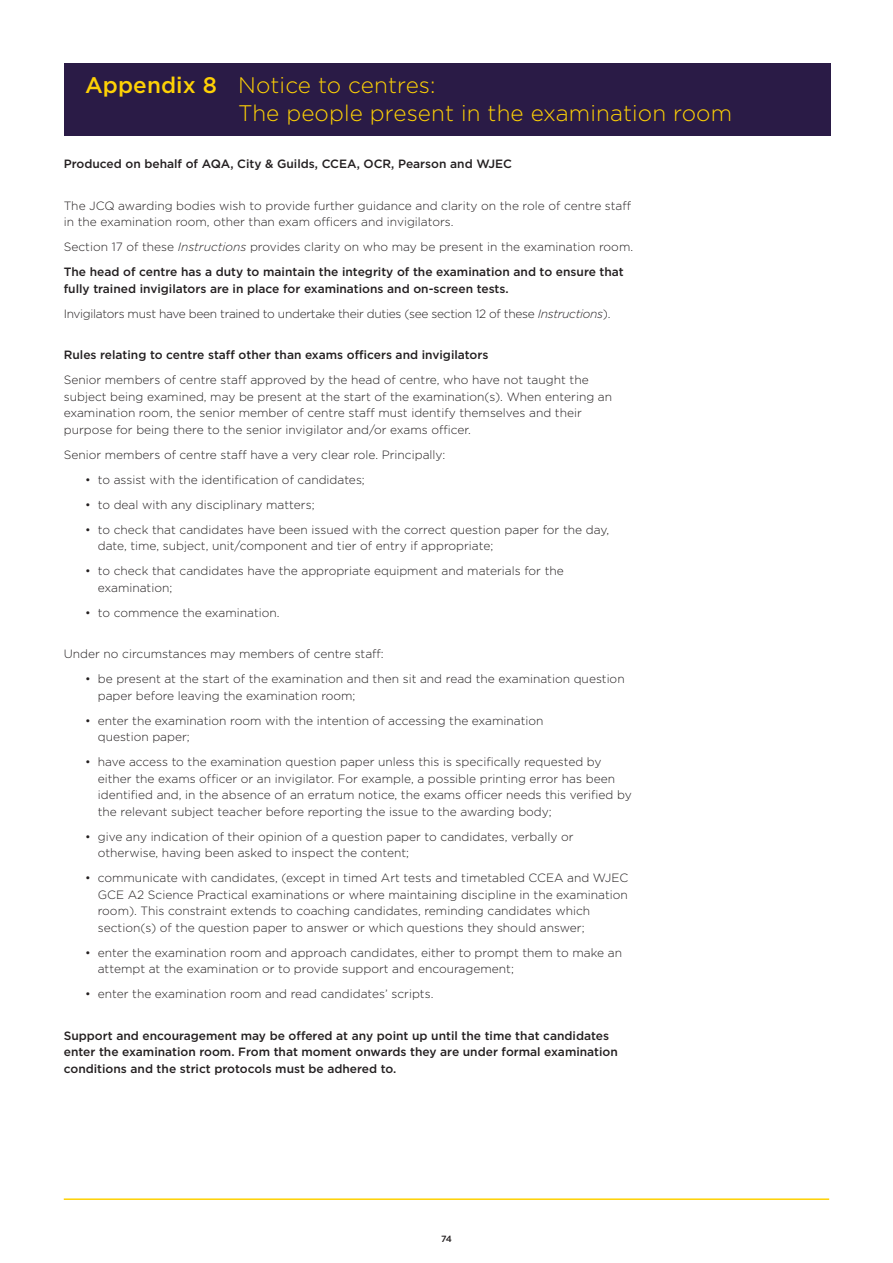
<style>
.page{position:relative;width:893px;height:1263px;background:#fff}
.page>*{position:absolute;margin:0;border:0;box-sizing:border-box;transform-origin:0 0}
.Heading_1_Bold{font:300 22.5px/28.5px "Gotham";letter-spacing:.005em;color:#fed105}
.NEW_BODY{font:300 12px/16.5px "Gotham";color:#231f20}
.NEW_BODY-2{font:500 12px/16.5px "Gotham";color:#231f20}
.NEW_BODY-3{font:300 12px "Gotham";letter-spacing:-.025em;color:#231f20}
.t1{font:500 9px "Gotham";color:#231f20}
.s1{font-weight:500}
.s2{font-style:italic}
</style>
<div class="page">
<hr style="left:64px;top:1198px;width:765px;height:2px;background:#fed105">
<div style="left:64px;top:64px;width:767px;height:72px;background:#2a1b46"></div>
<p class="Heading_1_Bold" style="left:238px;top:70px;width:495px;text-indent:-153px"><span class="s1">Appendix 8</span> Notice to centres:<br>The people present in the examination room</p>
<p class="NEW_BODY-2" style="left:64px;top:155px;width:450px">Produced on behalf of AQA, City &amp; Guilds, CCEA, OCR, Pearson and WJEC</p>
<p class="NEW_BODY" style="left:64px;top:197px;width:569px">The JCQ awarding bodies wish to provide further guidance and clarity on the role of centre staff in the examination room, other than exam officers and invigilators.</p>
<p class="NEW_BODY" style="left:64px;top:239px;width:571px">Section 17 of these <span class="s2">Instructions</span> provides clarity on who may be present in the examination room.</p>
<p class="NEW_BODY-2" style="left:64px;top:263px;width:562px">The head of centre has a duty to maintain the integrity of the examination and to ensure that fully trained invigilators are in place for examinations and on-screen tests.</p>
<p class="NEW_BODY-3" style="left:64px;top:307px;width:548px">Invigilators must have been trained to undertake their duties (see section 12 of these <span class="s2">Instructions</span>).</p>
<p class="NEW_BODY-2" style="left:64px;top:346px;width:426px">Rules relating to centre staff other than exams officers and invigilators</p>
<p class="NEW_BODY" style="left:64px;top:372px;width:550px">Senior members of centre staff approved by the head of centre, who have not taught the subject being examined, may be present at the start of the examination(s). When entering an examination room, the senior member of centre staff must identify themselves and their purpose for being there to the senior invigilator and/or exams officer.</p>
<p class="NEW_BODY" style="left:64px;top:446px;width:383px">Senior members of centre staff have a very clear role. Principally:</p>
<p class="NEW_BODY" style="left:85px;top:471px;width:281px">• to assist with the identification of candidates;</p>
<p class="NEW_BODY" style="left:85px;top:496px;width:231px">• to deal with any disciplinary matters;</p>
<p class="NEW_BODY" style="left:98px;top:521px;width:513px;text-indent:-13px">• to check that candidates have been issued with the correct question paper for the day, date, time, subject, unit/component and tier of entry if appropriate;</p>
<p class="NEW_BODY" style="left:98px;top:563px;width:467px;text-indent:-13px">• to check that candidates have the appropriate equipment and materials for the examination;</p>
<p class="NEW_BODY" style="left:85px;top:604px;width:196px">• to commence the examination.</p>
<p class="NEW_BODY" style="left:64px;top:646px;width:322px">Under no circumstances may members of centre staff:</p>
<p class="NEW_BODY" style="left:98px;top:671px;width:528px;text-indent:-13px">• be present at the start of the examination and then sit and read the examination question paper before leaving the examination room;</p>
<p class="NEW_BODY" style="left:98px;top:712px;width:447px;text-indent:-13px">• enter the examination room with the intention of accessing the examination question paper;</p>
<p class="NEW_BODY" style="left:98px;top:754px;width:535px;text-indent:-13px">• have access to the examination question paper unless this is specifically requested by either the exams officer or an invigilator. For example, a possible printing error has been identified and, in the absence of an erratum notice, the exams officer needs this verified by the relevant subject teacher before reporting the issue to the awarding body;</p>
<p class="NEW_BODY" style="left:98px;top:828px;width:477px;text-indent:-13px">• give any indication of their opinion of a question paper to candidates, verbally or otherwise, having been asked to inspect the content;</p>
<p class="NEW_BODY" style="left:98px;top:870px;width:532px;text-indent:-13px">• communicate with candidates, (except in timed Art tests and timetabled CCEA and WJEC GCE A2 Science Practical examinations or where maintaining discipline in the examination room). This constraint extends to coaching candidates, reminding candidates which section(s) of the question paper to answer or which questions they should answer;</p>
<p class="NEW_BODY" style="left:98px;top:944px;width:526px;text-indent:-13px">• enter the examination room and approach candidates, either to prompt them to make an attempt at the examination or to provide support and encouragement;</p>
<p class="NEW_BODY" style="left:85px;top:986px;width:350px">• enter the examination room and read candidates’ scripts.</p>
<p class="NEW_BODY-2" style="left:64px;top:1027px;width:556px">Support and encouragement may be offered at any point up until the time that candidates enter the examination room. From that moment onwards they are under formal examination conditions and the strict protocols must be adhered to.</p>
<p class="t1" style="left:441px;top:1233px;width:12px">74</p>
</div>
